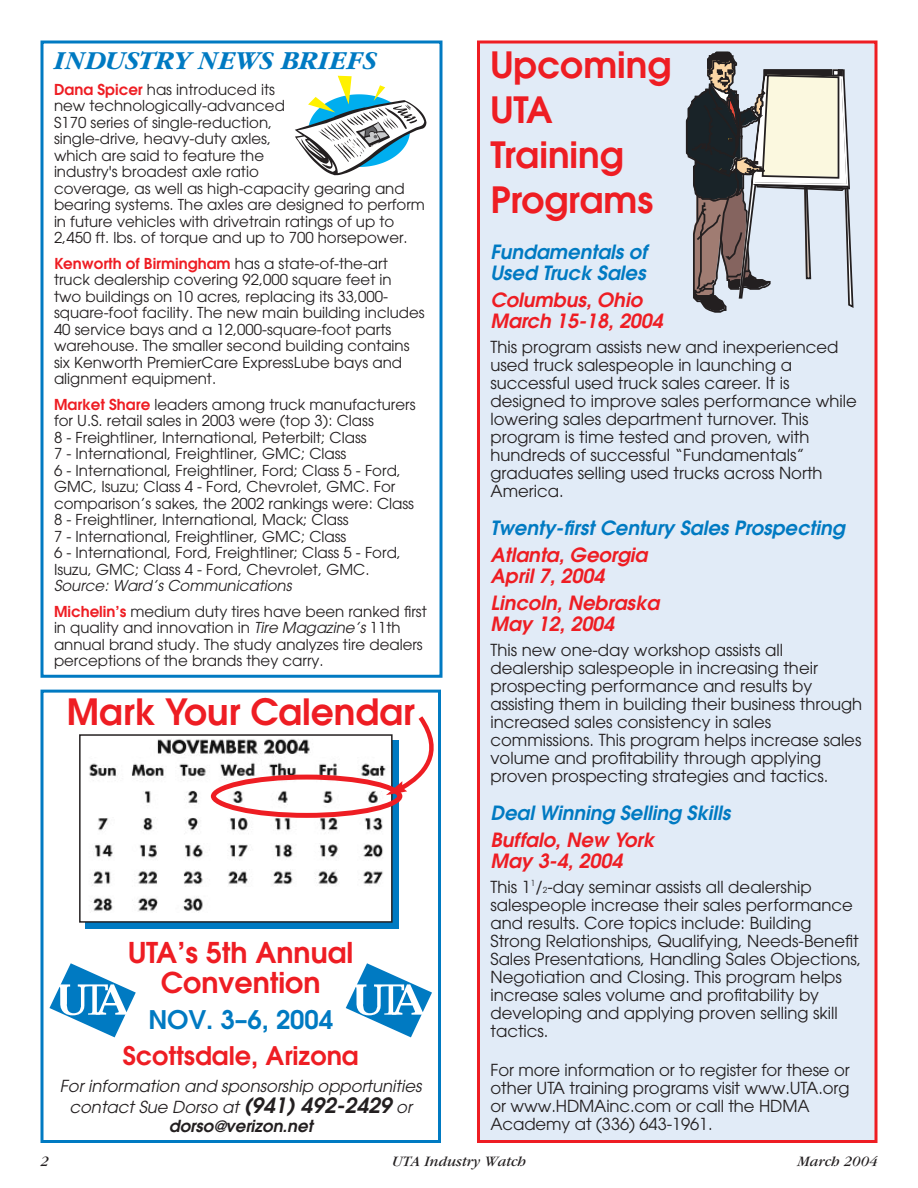
<style>
.page{position:relative;width:918px;height:1188px;background:#fff}
.page>*{position:absolute;margin:0;border:0;box-sizing:border-box;transform-origin:0 0}
.t1{font:600 36px/45px "Avant Garde";color:#ee1d23}
.t2{font:600 28.5px/30px "Avant Garde";color:#ee1d23;text-align:center}
.t3{font:italic 700 27px "Garamond";color:#007ac2}
.t4{font:600 25.5px "Avant Garde";color:#ee1d23}
.t5{font:600 25.5px "Avant Garde";color:#007ac2}
.t6{font:italic 600 19.5px/21px "Avant Garde";color:#ee1d23}
.t7{font:italic 600 19.5px/21px "Avant Garde";color:#007ac2}
.t8{font:16.5px/18px "Avant Garde";color:#231f20}
.t9{font:italic 16.5px/21.3px "Avant Garde";color:#231f20;text-align:center}
.t10{font:italic 600 16.5px "Avant Garde";color:#231f20}
.t11{font:15px/16.5px "Avant Garde";color:#231f20}
.t12{font:italic 15px "Garamond";color:#231f20}
.s1{font-size:8.25px}
.s2{font-weight:600;color:#ee1d23}
.s3{font-style:italic}
.s4{font-weight:600;font-size:21px}
</style>
<div class="page">
<div style="left:40px;top:40px;width:402px;height:638px;border:3px solid #007ac2"></div>
<svg style="left:295px;top:76px;width:131px;height:99px"></svg>
<div style="left:480px;top:44px;width:394px;height:1096px;background:#e1ebf7"></div>
<div style="left:477px;top:40px;width:401px;height:1103px;border:3px solid #ee1d23"></div>
<svg style="left:685px;top:51px;width:169px;height:262px"></svg>
<div style="left:40px;top:690px;width:401px;height:453px;border:3px solid #007ac2"></div>
<div style="left:85px;top:741px;width:314px;height:188px;background:#007ac2"></div>
<img style="left:85px;top:739px;width:306px;height:182px">
<div style="left:79px;top:734px;width:314px;height:189px;border:1px solid #231f20"></div>
<svg style="left:211px;top:711px;width:230px;height:107px"></svg>
<svg style="left:49px;top:963px;width:87px;height:74px"></svg>
<svg style="left:346px;top:963px;width:86px;height:74px"></svg>
<h3 class="t3" style="left:53px;top:51px;width:324px">INDUSTRY NEWS BRIEFS</h3>
<h1 class="t1" style="left:490px;top:45px;width:182px">Upcoming<br>UTA<br>Training<br>Programs</h1>
<h3 class="t7" style="left:490px;top:243px;width:158px">Fundamentals of<br>Used Truck Sales</h3>
<h3 class="t6" style="left:490px;top:291px;width:174px">Columbus, Ohio<br>March 15-18, 2004</h3>
<p class="t8" style="left:490px;top:339px;width:368px">This program assists new and inexperienced used truck salespeople in launching a successful used truck sales career. It is designed to improve sales performance while lowering sales department turnover. This program is time tested and proven, with hundreds of successful “Fundamentals” graduates selling used trucks across North America.</p>
<h3 class="t7" style="left:490px;top:519px;width:356px">Twenty-first Century Sales Prospecting</h3>
<h3 class="t6" style="left:490px;top:546px;width:158px">Atlanta, Georgia<br>April 7, 2004</h3>
<h3 class="t6" style="left:490px;top:594px;width:170px">Lincoln, Nebraska<br>May 12, 2004</h3>
<p class="t8" style="left:490px;top:642px;width:373px">This new one-day workshop assists all dealership salespeople in increasing their prospecting performance and results by assisting them in building their business through increased sales consistency in sales commissions. This program helps increase sales volume and profitability through applying proven prospecting strategies and tactics.</p>
<h3 class="t7" style="left:490px;top:804px;width:242px">Deal Winning Selling Skills</h3>
<h3 class="t6" style="left:490px;top:831px;width:165px">Buffalo, New York<br>May 3-4, 2004</h3>
<p class="t8" style="left:490px;top:879px;width:372px">This 1<sup>1</sup>/<span class="s1">2</span>-day seminar assists all dealership salespeople increase their sales performance and results. Core topics include: Building Strong Relationships, Qualifying, Needs-Benefit Sales Presentations, Handling Sales Objections, Negotiation and Closing. This program helps increase sales volume and profitability by developing and applying proven selling skill tactics.</p>
<p class="t8" style="left:490px;top:1062px;width:361px">For more information or to register for these or other UTA training programs visit www.UTA.org or www.HDMAinc.com or call the HDMA Academy at (336) 643-1961.</p>
<p class="t11" style="left:54px;top:82px;width:373px"><span class="s2">Dana Spicer</span> has introduced its<br>new technologically-advanced<br>S170 series of single-reduction,<br>single-drive, heavy-duty axles,<br>which are said to feature the<br>industry's broadest axle ratio<br>coverage, as well as high-capacity gearing and bearing systems. The axles are designed to perform in future vehicles with drivetrain ratings of up to 2,450 ft. lbs. of torque and up to 700 horsepower.</p>
<p class="t11" style="left:54px;top:256px;width:372px"><span class="s2">Kenworth of Birmingham</span> has a state-of-the-art truck dealership covering 92,000 square feet in<br>two buildings on 10 acres, replacing its 33,000- square-foot facility. The new main building includes 40 service bays and a 12,000-square-foot parts warehouse. The smaller second building contains six Kenworth PremierCare ExpressLube bays and alignment equipment.</p>
<p class="t11" style="left:54px;top:397px;width:363px"><span class="s2">Market Share</span> leaders among truck manufacturers for U.S. retail sales in 2003 were (top 3): Class<br>8 - Freightliner, International, Peterbilt; Class<br>7 - International, Freightliner, GMC; Class<br>6 - International, Freightliner, Ford; Class 5 - Ford, GMC, Isuzu; Class 4 - Ford, Chevrolet, GMC. For comparison’s sakes, the 2002 rankings were: Class 8 - Freightliner, International, Mack; Class<br>7 - International, Freightliner, GMC; Class<br>6 - International, Ford, Freightliner; Class 5 - Ford, Isuzu, GMC; Class 4 - Ford, Chevrolet, GMC.</p>
<p class="t11" style="left:54px;top:574px;width:374px;line-height:25.5px"><span class="s3">Source: Ward’s Communications<br></span><span class="s2">Michelin’s</span> medium duty tires have been ranked first</p>
<p class="t11" style="left:54px;top:621px;width:370px">in quality and innovation in <span class="s3">Tire Magazine’s</span> 11th annual brand study. The study analyzes tire dealers perceptions of the brands they carry.</p>
<h1 class="t1" style="left:67px;top:693px;width:349px">Mark Your Calendar</h1>
<h2 class="t2" style="left:128px;top:940px;width:227px">UTA’s 5th Annual<br>Convention</h2>
<h3 class="t5" style="left:148px;top:1011px;width:186px">NOV. 3–6, 2004</h3>
<h3 class="t4" style="left:123px;top:1047px;width:238px">Scottsdale, Arizona</h3>
<p class="t9" style="left:60px;top:1077px;width:363px">For information and sponsorship opportunities contact Sue Dorso at <span class="s4">(941) 492-2429</span> or</p>
<p class="t10" style="left:169px;top:1120px;width:145px">dorso@verizon.net</p>
<p class="t12" style="left:40px;top:1156px;width:10px">2</p>
<p class="t12" style="left:392px;top:1156px;width:136px">UTA Industry Watch</p>
<p class="t12" style="left:797px;top:1156px;width:82px">March 2004</p>
</div>
